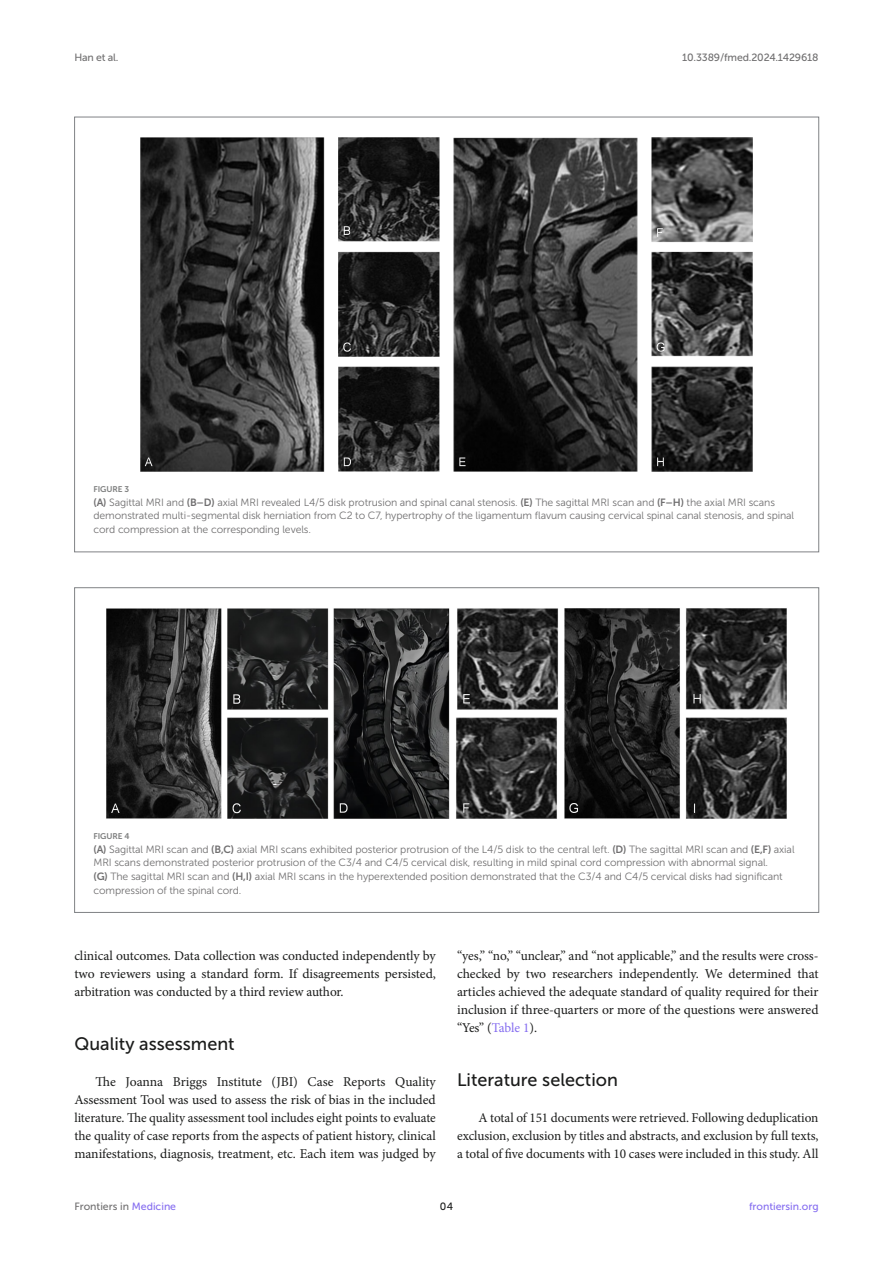
<style>
.page{position:relative;width:893px;height:1263px;background:#fff}
.page>*{position:absolute;margin:0;border:0;box-sizing:border-box;transform-origin:0 0}
.HEAD_2{font:18px "Museo Sans 500";color:#1b1c1b}
.TEXT_FLUSH{font:13.5px/18px "Minion Pro";letter-spacing:-.005em;color:#1b1c1b;text-align:justify}
.FIG_LEG{font:10.5px/13.5px "Museo Sans 300";letter-spacing:-.01em;color:#706f70}
.t1{font:10.5px "Museo Sans 500";letter-spacing:-.015em;color:#706f70}
.t2{font:10.5px "Museo Sans 500";color:#856df0}
.t3{font:10.5px "Museo Sans 500";color:#1b1c1b}
.FIG_HD{font:8.25px "Museo Sans 700";letter-spacing:-.01em;color:#7e7f7f}
.s1{font-family:"Museo Sans 700"}
.s2{color:#856df0}
</style>
<div class="page">
<img style="left:140px;top:137px;width:613px;height:335px">
<img style="left:106px;top:608px;width:681px;height:211px">
<p class="t1" style="left:74px;top:51px;width:46px">Han et al.</p>
<p class="t1" style="left:682px;top:51px;width:138px">10.3389/fmed.2024.1429618</p>
<p class="FIG_HD" style="left:94px;top:485px;width:37px">FIGURE 3</p>
<p class="FIG_LEG" style="left:94px;top:496px;width:702px"><span class="s1">(A)</span> Sagittal MRI and <span class="s1">(B–D)</span> axial MRI revealed L4/5 disk protrusion and spinal canal stenosis. <span class="s1">(E)</span> The sagittal MRI scan and <span class="s1">(F–H)</span> the axial MRI scans demonstrated multi-segmental disk herniation from C2 to C7, hypertrophy of the ligamentum flavum causing cervical spinal canal stenosis, and spinal cord compression at the corresponding levels.</p>
<p class="FIG_HD" style="left:94px;top:832px;width:37px">FIGURE 4</p>
<p class="FIG_LEG" style="left:94px;top:843px;width:702px"><span class="s1">(A)</span> Sagittal MRI scan and <span class="s1">(B,C)</span> axial MRI scans exhibited posterior protrusion of the L4/5 disk to the central left. <span class="s1">(D)</span> The sagittal MRI scan and <span class="s1">(E,F)</span> axial MRI scans demonstrated posterior protrusion of the C3/4 and C4/5 cervical disk, resulting in mild spinal cord compression with abnormal signal.<br><span class="s1">(G)</span> The sagittal MRI scan and <span class="s1">(H,I)</span> axial MRI scans in the hyperextended position demonstrated that the C3/4 and C4/5 cervical disks had significant compression of the spinal cord.</p>
<p class="TEXT_FLUSH" style="left:74px;top:947px;width:363px">clinical outcomes. Data collection was conducted independently by two reviewers using a standard form. If disagreements persisted, arbitration was conducted by a third review author.</p>
<p class="HEAD_2" style="left:74px;top:1034px;width:162px">Quality assessment</p>
<p class="TEXT_FLUSH" style="left:74px;top:1073px;width:363px;text-indent:21px">The Joanna Briggs Institute (JBI) Case Reports Quality Assessment Tool was used to assess the risk of bias in the included literature. The quality assessment tool includes eight points to evaluate the quality of case reports from the aspects of patient history, clinical manifestations, diagnosis, treatment, etc. Each item was judged by</p>
<p class="TEXT_FLUSH" style="left:457px;top:947px;width:363px">“yes,” “no,” “unclear,” and “not applicable,” and the results were cross&shy;checked by two researchers independently. We determined that articles achieved the adequate standard of quality required for their inclusion if three-quarters or more of the questions were answered “Yes” (<span class="s2">Table 1</span>).</p>
<p class="HEAD_2" style="left:457px;top:1070px;width:162px">Literature selection</p>
<p class="TEXT_FLUSH" style="left:457px;top:1109px;width:363px;text-indent:21px">A total of 151 documents were retrieved. Following deduplication exclusion, exclusion by titles and abstracts, and exclusion by full texts, a total of five documents with 10 cases were included in this study. All</p>
<p class="t1" style="left:74px;top:1200px;width:103px">Frontiers in <span class="s2">Medicine</span></p>
<p class="t3" style="left:440px;top:1200px;width:15px">04</p>
<p class="t2" style="left:749px;top:1200px;width:71px">frontiersin.org</p>
</div>
